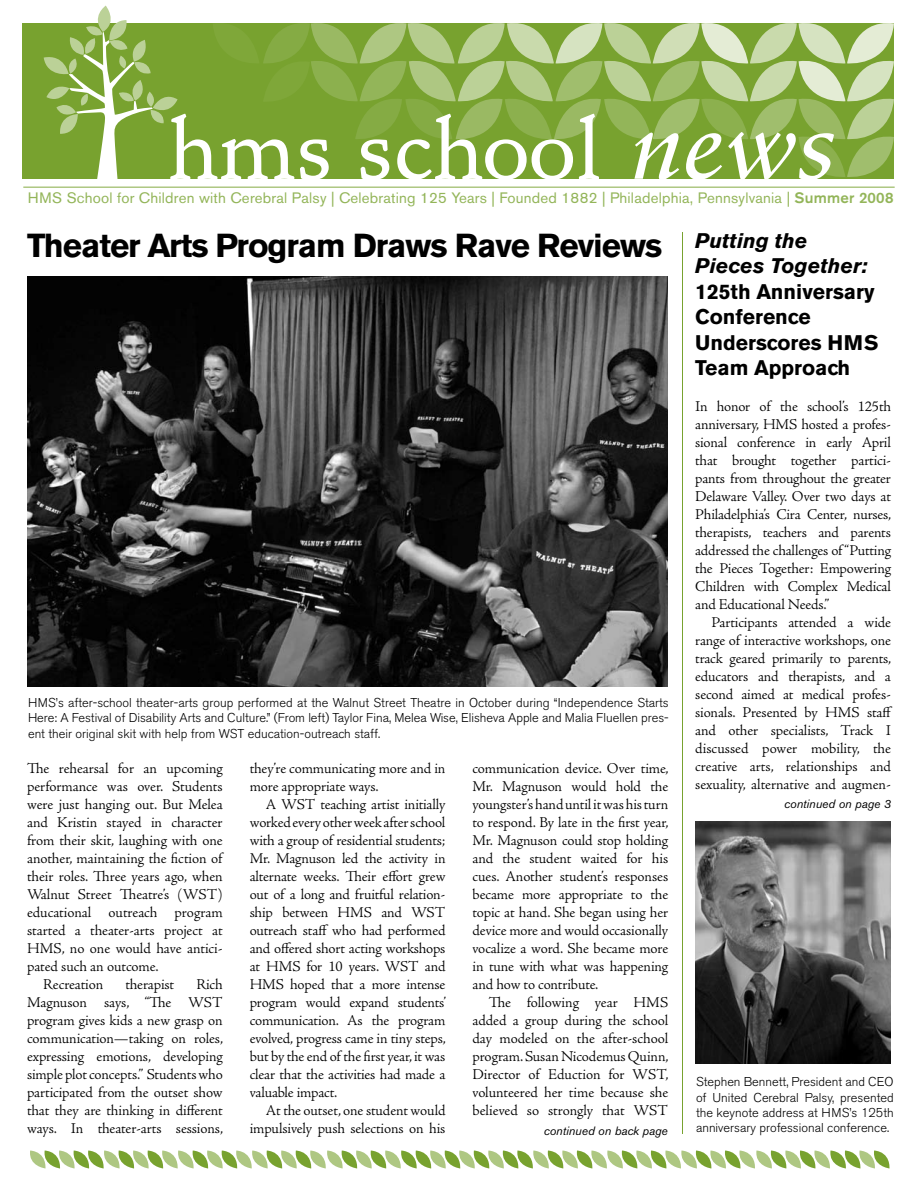
<style>
.page{position:relative;width:918px;height:1188px;background:#fff}
.page>*{position:absolute;margin:0;border:0;box-sizing:border-box;transform-origin:0 0}
.t1{font:700 33px "Akzidenz Grotesk BE";letter-spacing:-.03em;color:#000}
.t2{font:700 21px/25.5px "Akzidenz Grotesk BE";color:#000}
.t3{font:italic 700 21px/25.5px "Akzidenz Grotesk BE";color:#000}
.t4{font:300 15px/18px "Adobe Jenson Pro";letter-spacing:-.005em;color:#000;text-align:justify}
.t5{font:15px "Akzidenz Grotesk BE";letter-spacing:.015em;color:#93b559}
.t6{font:300 12.75px/15.3px "Akzidenz Grotesk BE";color:#000;text-align:justify}
.t7{font:italic 12px "Akzidenz Grotesk BE";color:#000}
.s1{font-weight:500}
</style>
<div class="page">
<div style="left:22px;top:23px;width:872px;height:155px;background:#78a22f"></div>
<hr style="left:682px;top:232px;width:1px;height:902px;background:#78a22f">
<img style="left:27px;top:277px;width:641px;height:410px">
<svg style="left:30px;top:1150px;width:860px;height:18px"></svg>
<svg style="left:44px;top:6px;width:134px;height:173px"></svg>
<hr style="left:23px;top:186px;width:872px;height:2px;background:#aec782">
<svg style="left:263px;top:23px;width:631px;height:156px"></svg>
<svg style="left:170px;top:114px;width:664px;height:65px"></svg>
<img style="left:695px;top:821px;width:196px;height:243px">
<p class="t5" style="left:28px;top:189px;width:868px">HMS School for Children with Cerebral Palsy | Celebrating 125 Years | Founded 1882 | Philadelphia, Pennsylvania | <span class="s1">Summer 2008</span></p>
<h2 class="t3" style="left:695px;top:228px;width:174px">Putting the<br>Pieces Together:</h2>
<h2 class="t2" style="left:695px;top:279px;width:185px">125th Anniversary<br>Conference<br>Underscores HMS<br>Team Approach</h2>
<p class="t4" style="left:695px;top:398px;width:198px">In honor of the school’s 125th anniversary, HMS hosted a profes&shy;sional conference in early April that brought together partici&shy;pants from throughout the greater Delaware Valley. Over two days at Philadelphia’s Cira Center, nurses, therapists, teachers and parents addressed the challenges of “Putting the Pieces Together: Empowering Children with Complex Medical and Educational Needs.”</p>
<p class="t4" style="left:695px;top:614px;width:199px;text-indent:16px">Participants attended a wide range of interactive workshops, one track geared primarily to parents, educators and therapists, and a second aimed at medical profes&shy;sionals. Presented by HMS staff and other specialists, Track I discussed power mobility, the creative arts, relationships and sexuality, alternative and augmen-</p>
<h1 class="t1" style="left:27px;top:226px;width:637px">Theater Arts Program Draws Rave Reviews</h1>
<p class="t6" style="left:28px;top:695px;width:642px">HMS’s after-school theater-arts group performed at the Walnut Street Theatre in October during “Independence Starts Here: A Festival of Disability Arts and Culture.” (From left) Taylor Fina, Melea Wise, Elisheva Apple and Malia Fluellen pres&shy;ent their original skit with help from WST education-outreach staff.</p>
<p class="t4" style="left:27px;top:759px;width:197px">The rehearsal for an upcoming</p>
<p class="t4" style="left:27px;top:777px;width:197px">performance was over. Students</p>
<p class="t4" style="left:27px;top:795px;width:197px">were just hanging out. But Melea</p>
<p class="t4" style="left:27px;top:813px;width:197px">and Kristin stayed in character</p>
<p class="t4" style="left:27px;top:831px;width:197px">from their skit, laughing with one</p>
<p class="t4" style="left:27px;top:849px;width:197px">another, maintaining the fiction of</p>
<p class="t4" style="left:27px;top:867px;width:197px">their roles. Three years ago, when</p>
<p class="t4" style="left:27px;top:885px;width:197px">Walnut Street Theatre’s (WST)</p>
<p class="t4" style="left:27px;top:903px;width:197px">educational outreach program</p>
<p class="t4" style="left:27px;top:921px;width:197px">started a theater-arts project at</p>
<p class="t4" style="left:27px;top:939px;width:197px">HMS, no one would have antici-</p>
<p class="t4" style="left:27px;top:957px;width:133px">pated such an outcome.</p>
<p class="t4" style="left:43px;top:975px;width:62px">Recreation</p>
<p class="t4" style="left:125px;top:975px;width:50px">therapist</p>
<p class="t4" style="left:250px;top:759px;width:197px">they’re communicating more and in more appropriate ways.</p>
<p class="t4" style="left:250px;top:795px;width:198px;text-indent:16px">A WST teaching artist initially worked every other week after school with a group of residential students; Mr. Magnuson led the activity in alternate weeks. Their effort grew out of a long and fruitful relation&shy;ship between HMS and WST outreach staff who had performed and offered short acting workshops at HMS for 10 years. WST and HMS hoped that a more intense program would expand students’ communication. As the program evolved, progress came in tiny steps, but by the end of the first year, it was clear that the activities had made a valuable impact.</p>
<p class="t4" style="left:250px;top:1101px;width:197px;text-align:right">At the outset, one student would impulsively push selections on his</p>
<p class="t4" style="left:472px;top:759px;width:198px">communication device. Over time, Mr. Magnuson would hold the youngster’s hand until it was his turn to respond. By late in the first year, Mr. Magnuson could stop holding and the student waited for his cues. Another student’s responses became more appropriate to the topic at hand. She began using her device more and would occasionally vocalize a word. She became more in tune with what was happening and how to contribute.</p>
<p class="t4" style="left:472px;top:993px;width:198px;text-indent:16px">The following year HMS added a group during the school day modeled on the after-school program. Susan Nicodemus Quinn, Director of Eduction for WST, volunteered her time because she believed so strongly that WST</p>
<p class="t7" style="left:784px;top:796px;width:108px">continued on page 3</p>
<p class="t4" style="left:27px;top:975px;width:198px;text-indent:170px">Rich Magnuson says, “The WST program gives kids a new grasp on communication—taking on roles, expressing emotions, developing simple plot concepts.” Students who participated from the outset show that they are thinking in different ways. In theater-arts sessions,</p>
<p class="t6" style="left:696px;top:1075px;width:199px">Stephen Bennett, President and CEO of United Cerebral Palsy, presented the keynote address at HMS’s 125th</p>
<p class="t7" style="left:544px;top:1123px;width:126px">continued on back page</p>
<p class="t6" style="left:696px;top:1121px;width:195px">anniversary professional conference.</p>
</div>
